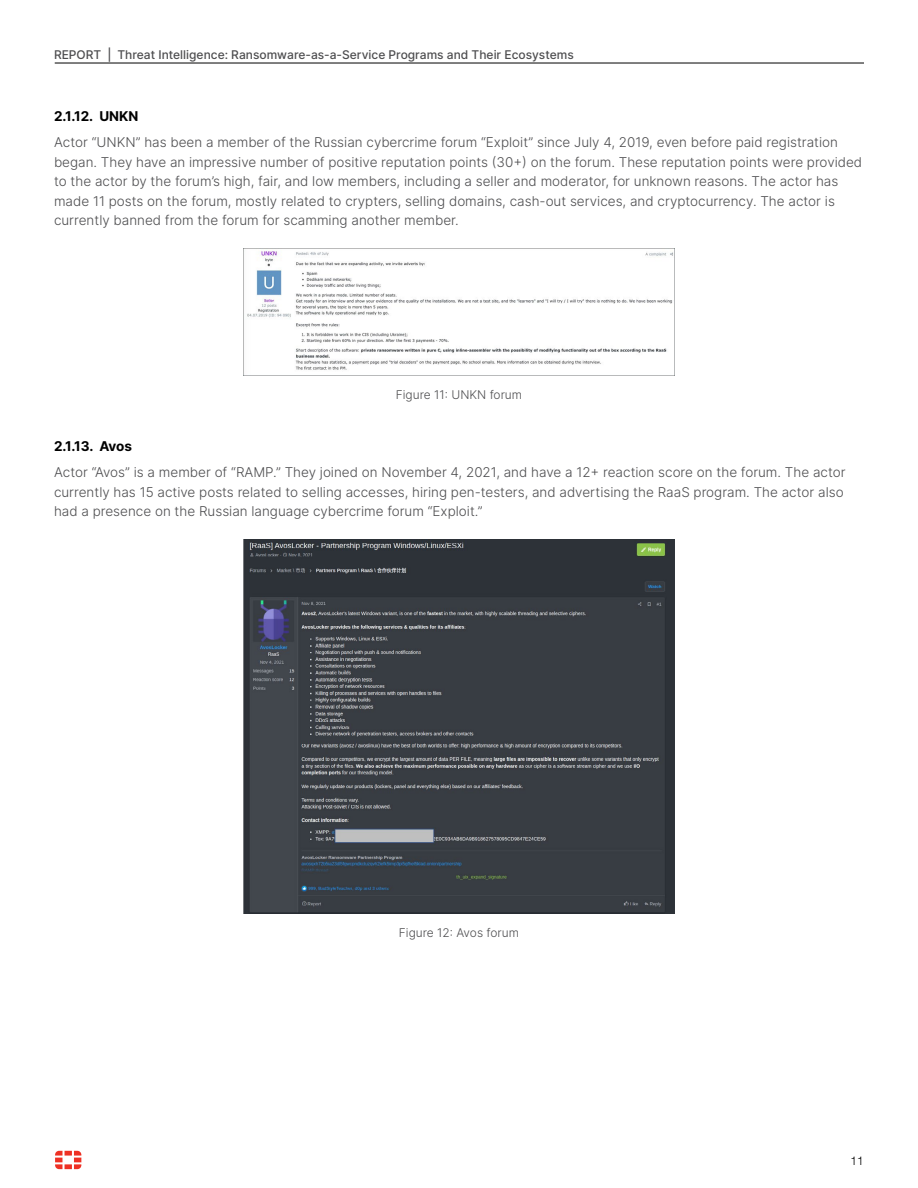
<style>
.page{position:relative;width:918px;height:1188px;background:#fff}
.page>*{position:absolute;margin:0;border:0;box-sizing:border-box;transform-origin:0 0}
.t1{font:300 13.5px/19.5px "Inter";color:#4d4d4f}
.t2{font:700 13.5px "Inter";color:#000}
.t3{font:500 12px "Inter";color:#4d4d4f}
.t4{font:300 12px "Inter";color:#4d4d4f}
.t5{font:300 12px "Helvetica Neue LT Pro";color:#000}
</style>
<div class="page">
<img style="left:243px;top:249px;width:432px;height:127px">
<img style="left:243px;top:540px;width:432px;height:374px">
<hr style="left:55px;top:63px;width:809px;height:1px;background:#000">
<svg style="left:55px;top:1151px;width:26px;height:18px"></svg>
<p class="t3" style="left:54px;top:46px;width:521px">REPORT | Threat Intelligence: Ransomware-as-a-Service Programs and Their Ecosystems</p>
<p class="t2" style="left:54px;top:106px;width:86px">2.1.12. UNKN</p>
<p class="t1" style="left:54px;top:133px;width:810px">Actor “UNKN” has been a member of the Russian cybercrime forum “Exploit” since July 4, 2019, even before paid registration began. They have an impressive number of positive reputation points (30+) on the forum. These reputation points were provided to the actor by the forum’s high, fair, and low members, including a seller and moderator, for unknown reasons. The actor has made 11 posts on the forum, mostly related to crypters, selling domains, cash-out services, and cryptocurrency. The actor is currently banned from the forum for scamming another member.</p>
<p class="t4" style="left:396px;top:386px;width:128px">Figure 11: UNKN forum</p>
<p class="t2" style="left:54px;top:436px;width:80px">2.1.13. Avos</p>
<p class="t1" style="left:54px;top:462px;width:793px">Actor “Avos” is a member of “RAMP.” They joined on November 4, 2021, and have a 12+ reaction score on the forum. The actor currently has 15 active posts related to selling accesses, hiring pen-testers, and advertising the RaaS program. The actor also had a presence on the Russian language cybercrime forum “Exploit.”</p>
<p class="t4" style="left:399px;top:924px;width:122px">Figure 12: Avos forum</p>
<p class="t5" style="left:851px;top:1154px;width:15px">11</p>
</div>
